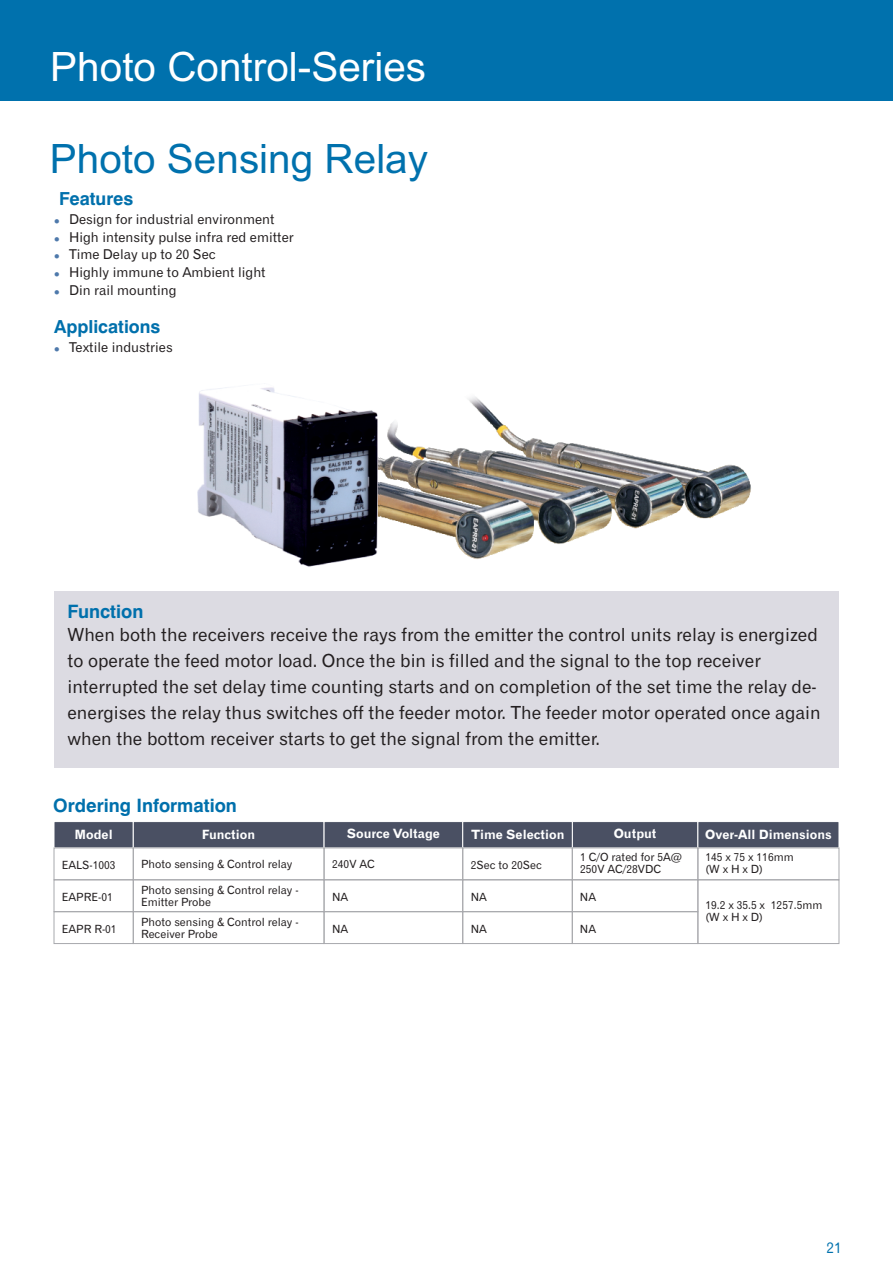
<style>
.page{position:relative;width:893px;height:1263px;background:#fff}
.page>*{position:absolute;margin:0;border:0;box-sizing:border-box;transform-origin:0 0}
.t1{font:40.5px "Arial";color:#fff}
.t2{font:40.5px "Arial";color:#0071ad}
.t3{font:700 18.45px "Swiss 721 BT";color:#0070ac}
.t4{font:18px/26px "Gothic 720 BT Roman B";color:#231f20}
.t5{font:700 18px "Swiss 721 BT";color:#0070ac}
.t6{font:15px "Gothic 720 BT Roman B";color:#0071ad}
.t7{font:13.5px "Gothic 720 BT Roman B";color:#231f20}
.t8{font:12.75px "Gothic 720 BT Bold B";color:#fff}
.t9{font:11.25px/12.1px "Gothic 720 BT Roman B";color:#231f20}
.s1{color:#4e79ab}
</style>
<div class="page">
<img style="left:379px;top:396px;width:372px;height:163px">
<img style="left:197px;top:387px;width:182px;height:180px">
<div style="left:53px;top:822px;width:787px;height:27px;background:#4a5063"></div>
<div style="left:54px;top:847px;width:80px;height:33px;border:1px solid #a8a9ad"></div>
<div style="left:54px;top:879px;width:80px;height:33px;border:1px solid #a8a9ad"></div>
<div style="left:54px;top:911px;width:80px;height:33px;border:1px solid #a8a9ad"></div>
<div style="left:133px;top:847px;width:191px;height:33px;border:1px solid #a8a9ad"></div>
<div style="left:133px;top:879px;width:191px;height:33px;border:1px solid #a8a9ad"></div>
<div style="left:133px;top:911px;width:191px;height:33px;border:1px solid #a8a9ad"></div>
<div style="left:324px;top:847px;width:139px;height:33px;border:1px solid #a8a9ad"></div>
<div style="left:324px;top:879px;width:139px;height:33px;border:1px solid #a8a9ad"></div>
<div style="left:324px;top:911px;width:139px;height:33px;border:1px solid #a8a9ad"></div>
<div style="left:462px;top:847px;width:111px;height:33px;border:1px solid #a8a9ad"></div>
<div style="left:462px;top:879px;width:111px;height:33px;border:1px solid #a8a9ad"></div>
<div style="left:462px;top:911px;width:111px;height:33px;border:1px solid #a8a9ad"></div>
<div style="left:572px;top:847px;width:126px;height:33px;border:1px solid #a8a9ad"></div>
<div style="left:572px;top:879px;width:126px;height:33px;border:1px solid #a8a9ad"></div>
<div style="left:572px;top:911px;width:126px;height:33px;border:1px solid #a8a9ad"></div>
<div style="left:697px;top:847px;width:142px;height:33px;border:1px solid #a8a9ad"></div>
<div style="left:697px;top:879px;width:142px;height:65px;border:1px solid #a8a9ad"></div>
<div style="left:0;top:0;width:893px;height:101px;background:#0071ad"></div>
<div style="left:54px;top:592px;width:785px;height:176px;background:#dcdbe2"></div>
<h1 class="t1" style="left:50px;top:52px;width:377px">Photo Control-Series</h1>
<h1 class="t2" style="left:50px;top:143px;width:380px">Photo Sensing Relay</h1>
<p class="t5" style="left:59px;top:191px;width:76px">Features</p>
<p class="t7" style="left:54px;top:214px;width:222px"><span class="s1">●</span> Design for industrial environment</p>
<p class="t7" style="left:54px;top:231px;width:241px"><span class="s1">●</span> High intensity pulse infra red emitter</p>
<p class="t7" style="left:54px;top:249px;width:163px"><span class="s1">●</span> Time Delay up to 20 Sec</p>
<p class="t7" style="left:54px;top:267px;width:213px"><span class="s1">●</span> Highly immune to Ambient light</p>
<p class="t7" style="left:54px;top:285px;width:124px"><span class="s1">●</span> Din rail mounting</p>
<p class="t5" style="left:54px;top:320px;width:108px">Applications</p>
<p class="t7" style="left:54px;top:342px;width:120px"><span class="s1">●</span> Textile industries</p>
<p class="t3" style="left:67px;top:603px;width:77px">Function</p>
<p class="t4" style="left:67px;top:624px;width:755px">When both the receivers receive the rays from the emitter the control units relay is energized to operate the feed motor load. Once the bin is filled and the signal to the top receiver interrupted the set delay time counting starts and on completion of the set time the relay de&shy;energises the relay thus switches off the feeder motor. The feeder motor operated once again when the bottom receiver starts to get the signal from the emitter.</p>
<p class="t3" style="left:53px;top:798px;width:185px">Ordering Information</p>
<p class="t8" style="left:74px;top:829px;width:40px">Model</p>
<p class="t8" style="left:202px;top:829px;width:55px">Function</p>
<p class="t8" style="left:347px;top:828px;width:95px">Source Voltage</p>
<p class="t8" style="left:471px;top:830px;width:95px">Time Selection</p>
<p class="t8" style="left:614px;top:829px;width:44px">Output</p>
<p class="t8" style="left:705px;top:830px;width:128px">Over-All Dimensions</p>
<p class="t9" style="left:62px;top:860px;width:55px">EALS-1003</p>
<p class="t9" style="left:62px;top:892px;width:53px">EAPRE-01</p>
<p class="t9" style="left:62px;top:923px;width:56px">EAPR R-01</p>
<p class="t9" style="left:580px;top:852px;width:103px">1 C/O rated for 5A@<br>250V AC/28VDC</p>
<p class="t9" style="left:580px;top:892px;width:18px">NA</p>
<p class="t9" style="left:580px;top:923px;width:18px">NA</p>
<p class="t9" style="left:705px;top:852px;width:90px">145 x 75 x 116mm (W x H x D)</p>
<p class="t9" style="left:705px;top:900px;width:119px">19.2 x 35.5 x 1257.5mm (W x H x D)</p>
<p class="t9" style="left:141px;top:859px;width:153px">Photo sensing &amp; Control relay</p>
<p class="t9" style="left:141px;top:885px;width:159px">Photo sensing &amp; Control relay -<br>Emitter Probe</p>
<p class="t9" style="left:141px;top:916px;width:159px">Photo sensing &amp; Control relay -<br>Receiver Probe</p>
<p class="t9" style="left:332px;top:859px;width:44px">240V AC</p>
<p class="t9" style="left:332px;top:892px;width:18px">NA</p>
<p class="t9" style="left:332px;top:923px;width:18px">NA</p>
<p class="t9" style="left:471px;top:860px;width:73px">2Sec to 20Sec</p>
<p class="t9" style="left:471px;top:892px;width:18px">NA</p>
<p class="t9" style="left:471px;top:923px;width:18px">NA</p>
<p class="t6" style="left:826px;top:1242px;width:17px">21</p>
</div>
